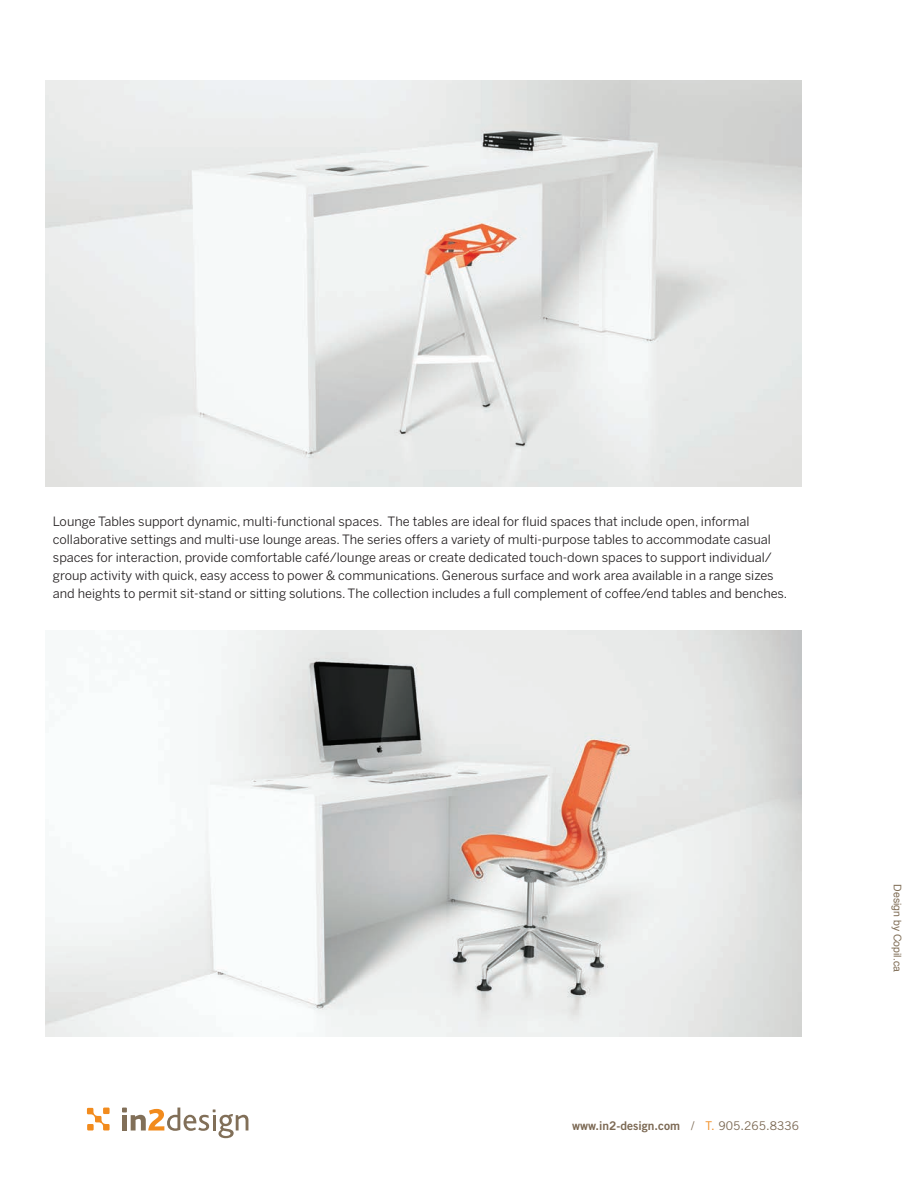
<style>
.page{position:relative;width:918px;height:1188px;background:#fff}
.page>*{position:absolute;margin:0;border:0;box-sizing:border-box;transform-origin:0 0}
.t1{font:12.75px/18px "Benton Sans";color:#231f20}
.t2{font:12px "Trade Gothic Bold Two";color:#7c6954}
.t3{font:10.5px "Helvetica";color:#816f58}
.s1{font-family:"Trade Gothic"}
.s2{font-family:"Trade Gothic";color:#f28b1d}
</style>
<div class="page">
<svg style="left:87px;top:1108px;width:23px;height:22px"></svg>
<div style="left:87px;top:1124px;width:7px;height:7px;background:#f28b1d"></div>
<div style="left:103px;top:1108px;width:7px;height:6px;background:#f28b1d"></div>
<svg style="left:122px;top:1108px;width:126px;height:30px"></svg>
<img style="left:45px;top:631px;width:756px;height:406px">
<img style="left:45px;top:80px;width:756px;height:406px">
<p class="t1" style="left:53px;top:513px;width:736px">Lounge Tables support dynamic, multi-functional spaces. The tables are ideal for fluid spaces that include open, informal collaborative settings and multi-use lounge areas. The series offers a variety of multi-purpose tables to accommodate casual spaces for interaction, provide comfortable café/lounge areas or create dedicated touch-down spaces to support individual/ group activity with quick, easy access to power &amp; communications. Generous surface and work area available in a range sizes and heights to permit sit-stand or sitting solutions. The collection includes a full complement of coffee/end tables and benches.</p>
<p class="t2" style="left:572px;top:1118px;width:228px">www.in2-design.com <span class="s1">/</span> <span class="s2">T.</span> <span class="s1">905.265.8336</span></p>
<p class="t3" style="left:905px;top:884px;width:89px;rotate:90deg">Design by Copil.ca</p>
</div>
